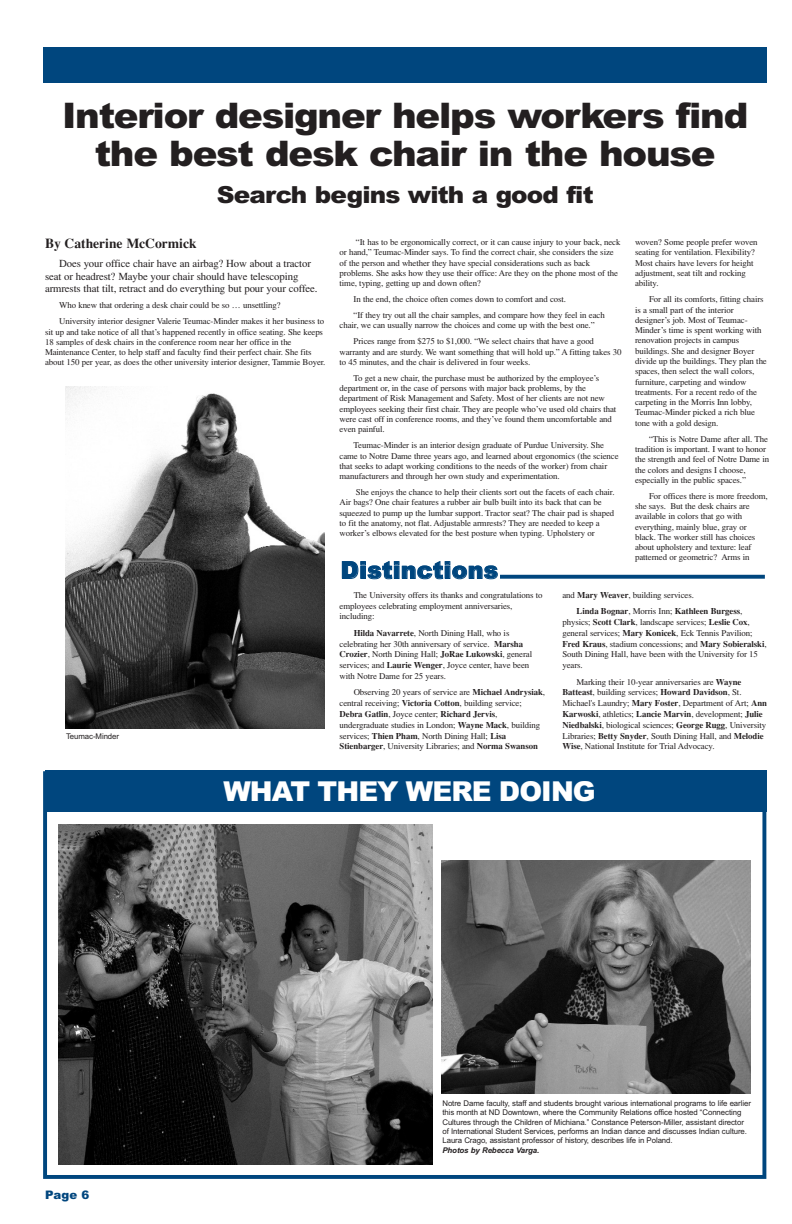
<style>
.page{position:relative;width:792px;height:1224px;background:#fff}
.page>*{position:absolute;margin:0;border:0;box-sizing:border-box;transform-origin:0 0}
.t1{font:900 35.3px/37.2px "Arial";letter-spacing:-.035em;color:#231f20;text-align:center;scale:1.05 1}
.t2{font:900 27.4px "Arial";letter-spacing:-.035em;color:#fff}
.t3{font:900 23.5px "Arial";letter-spacing:-.035em;color:#231f20;scale:1.05 1}
.t4{font:900 23.5px "Arial";letter-spacing:.015em;color:#00467e}
.t5{font:700 13.7px "Times";letter-spacing:-.005em;color:#231f20}
.t6{font:900 11.8px "Arial";color:#00467e}
.t7{font:10.8px/12.7px "Times";letter-spacing:-.01em;color:#231f20}
.t8{font:8.8px/10.3px "Times";letter-spacing:-.01em;color:#231f20}
.t9{font:700 8.8px/16.4px "Times";letter-spacing:-.01em;color:#231f20}
.t10{font:7.8px/9.4px "Arial";letter-spacing:-.01em;color:#231f20}
.t11{font:italic 700 7.8px "Arial";letter-spacing:-.01em;color:#231f20}
.s1{font-weight:700}
.s2{font-weight:400}
</style>
<div class="page">
<div style="left:44px;top:52px;width:721px;height:30px;background:#00467e"></div>
<div style="left:43px;top:771px;width:723px;height:408px;border:4px solid #00467e"></div>
<div style="left:45px;top:770px;width:721px;height:42px;background:#00467e"></div>
<img style="left:58px;top:824px;width:375px;height:341px">
<div style="left:43px;top:47px;width:723px;height:34px;background:#00467e"></div>
<img style="left:65px;top:387px;width:260px;height:342px">
<svg style="left:500px;top:575px;width:265px;height:4px"></svg>
<img style="left:441px;top:861px;width:310px;height:233px">
<h1 class="t1" style="left:62px;top:101px;width:655px">Interior designer helps workers find the best desk chair in the house</h1>
<h3 class="t3" style="left:217px;top:186px;width:360px">Search begins with a good fit</h3>
<h3 class="t5" style="left:45px;top:239px;width:153px">By Catherine McCormick</h3>
<p class="t7" style="left:45px;top:258px;width:274px;text-indent:14px">Does your office chair have an airbag? How about a tractor seat or headrest? Maybe your chair should have telescoping armrests that tilt, retract and do everything but pour your coffee.</p>
<p class="t8" style="left:59px;top:298px;width:267px;line-height:15.9px">Who knew that ordering a desk chair could be so … unsettling?<br>University interior designer Valerie Teumac-Minder makes it her business to</p>
<p class="t8" style="left:45px;top:327px;width:282px">sit up and take notice of all that’s happened recently in office seating. She keeps 18 samples of desk chairs in the conference room near her office in the Maintenance Center, to help staff and faculty find their perfect chair. She fits about 150 per year, as does the other university interior designer, Tammie Boyer.</p>
<p class="t8" style="left:340px;top:238px;width:282px;text-indent:16px">“It has to be ergonomically correct, or it can cause injury to your back, neck or hand,” Teumac-Minder says. To find the correct chair, she considers the size of the person and whether they have special considerations such as back problems. She asks how they use their office: Are they on the phone most of the time, typing, getting up and down often?</p>
<p class="t8" style="left:354px;top:292px;width:253px;line-height:15.9px">In the end, the choice often comes down to comfort and cost.<br>“If they try out all the chair samples, and compare how they feel in each</p>
<p class="t8" style="left:340px;top:318px;width:257px;line-height:15.9px;text-align:right">chair, we can usually narrow the choices and come up with the best one.”<br>Prices range from $275 to $1,000. “We select chairs that have a good</p>
<p class="t8" style="left:340px;top:347px;width:284px">warranty and are sturdy. We want something that will hold up.” A fitting takes 30 to 45 minutes, and the chair is delivered in four weeks.</p>
<p class="t8" style="left:340px;top:374px;width:278px;text-indent:14px">To get a new chair, the purchase must be authorized by the employee’s department or, in the case of persons with major back problems, by the department of Risk Management and Safety. Most of her clients are not new employees seeking their first chair. They are people who’ve used old chairs that were cast off in conference rooms, and they’ve found them uncomfortable and even painful.</p>
<p class="t8" style="left:340px;top:441px;width:281px;text-indent:14px">Teumac-Minder is an interior design graduate of Purdue University. She came to Notre Dame three years ago, and learned about ergonomics (the science that seeks to adapt working conditions to the needs of the worker) from chair manufacturers and through her own study and experimentation.</p>
<p class="t8" style="left:340px;top:488px;width:277px;text-indent:16px">She enjoys the chance to help their clients sort out the facets of each chair.<br>Air bags? One chair features a rubber air bulb built into its back that can be squeezed to pump up the lumbar support. Tractor seat? The chair pad is shaped to fit the anatomy, not flat. Adjustable armrests? They are needed to keep a worker’s elbows elevated for the best posture when typing. Upholstery or</p>
<p class="t8" style="left:635px;top:238px;width:124px">woven? Some people prefer woven seating for ventilation. Flexibility?<br>Most chairs have levers for height adjustment, seat tilt and rocking ability.</p>
<p class="t8" style="left:635px;top:295px;width:133px;text-indent:14px">For all its comforts, fitting chairs is a small part of the interior designer’s job. Most of Teumac-Minder’s time is spent working with renovation projects in campus buildings. She and designer Boyer divide up the buildings. They plan the spaces, then select the wall colors, furniture, carpeting and window treatments. For a recent redo of the carpeting in the Morris Inn lobby, Teumac-Minder picked a rich blue tone with a gold design.</p>
<p class="t8" style="left:635px;top:434px;width:136px;text-indent:14px">“This is Notre Dame after all. The tradition is important. I want to honor the strength and feel of Notre Dame in the colors and designs I choose, especially in the public spaces.”</p>
<p class="t8" style="left:635px;top:491px;width:134px;text-indent:14px">For offices there is more freedom, she says. But the desk chairs are available in colors that go with everything, mainly blue, gray or black. The worker still has choices about upholstery and texture: leaf patterned or geometric? Arms in</p>
<h3 class="t4" style="left:341px;top:562px;width:159px">Distinctions</h3>
<p class="t10" style="left:66px;top:732px;width:54px">Teumac-Minder</p>
<p class="t8" style="left:340px;top:590px;width:204px;line-height:10.8px;text-indent:14px">The University offers its thanks and congratulations to employees celebrating employment anniversaries, including:</p>
<p class="t8" style="left:340px;top:628px;width:194px;line-height:10.8px;text-indent:14px"><span class="s1">Hilda Navarrete</span>, North Dining Hall, who is celebrating her 30th anniversary of service. <span class="s1">Marsha Crozier</span>, North Dining Hall; <span class="s1">JoRae Lukowski</span>, general services; and <span class="s1">Laurie Wenger</span>, Joyce center, have been with Notre Dame for 25 years.</p>
<p class="t8" style="left:340px;top:688px;width:207px;line-height:10.8px;text-indent:14px">Observing 20 years of service are <span class="s1">Michael Andrysiak</span>, central receiving; <span class="s1">Victoria Cotton</span>, building service; <span class="s1">Debra Gatlin</span>, Joyce center; <span class="s1">Richard Jervis</span>, undergraduate studies in London; <span class="s1">Wayne Mack</span>, building services; <span class="s1">Thien Pham</span>, North Dining Hall; <span class="s1">Lisa Stienbarger</span>, University Libraries; and <span class="s1">Norma Swanson</span></p>
<p class="t9" style="left:577px;top:588px;width:167px;text-indent:-14px"><span class="s2">and</span> Mary Weaver<span class="s2">, building services.<br></span>Linda Bognar<span class="s2">, Morris Inn;</span> Kathleen Burgess<span class="s2">,</span></p>
<p class="t8" style="left:562px;top:618px;width:206px;line-height:10.8px">physics; <span class="s1">Scott Clark</span>, landscape services; <span class="s1">Leslie Cox</span>, general services; <span class="s1">Mary Konicek</span>, Eck Tennis Pavilion; <span class="s1">Fred Kraus</span>, stadium concessions; and <span class="s1">Mary Sobieralski</span>, South Dining Hall, have been with the University for 15 years.</p>
<p class="t8" style="left:562px;top:677px;width:206px;line-height:10.8px;text-indent:14px">Marking their 10-year anniversaries are <span class="s1">Wayne Batteast</span>, building services; <span class="s1">Howard Davidson</span>, St.<br>Michael's Laundry; <span class="s1">Mary Foster</span>, Department of Art; <span class="s1">Ann Karwoski</span>, athletics; <span class="s1">Lancie Marvin</span>, development; <span class="s1">Julie Niedbalski</span>, biological sciences; <span class="s1">George Rugg</span>, University Libraries; <span class="s1">Betty Snyder</span>, South Dining Hall, and <span class="s1">Melodie Wise</span>, National Institute for Trial Advocacy.</p>
<h2 class="t2" style="left:223px;top:781px;width:374px">WHAT THEY WERE DOING</h2>
<h3 class="t6" style="left:45px;top:1190px;width:46px">Page 6</h3>
<p class="t10" style="left:442px;top:1099px;width:310px">Notre Dame faculty, staff and students brought various international programs to life earlier this month at ND Downtown, where the Community Relations office hosted “Connecting Cultures through the Children of Michiana.” Constance Peterson-Miller, assistant director of International Student Services, performs an Indian dance and discusses Indian culture.<br>Laura Crago, assistant professor of history, describes life in Poland.</p>
<p class="t11" style="left:442px;top:1147px;width:98px">Photos by Rebecca Varga.</p>
</div>
